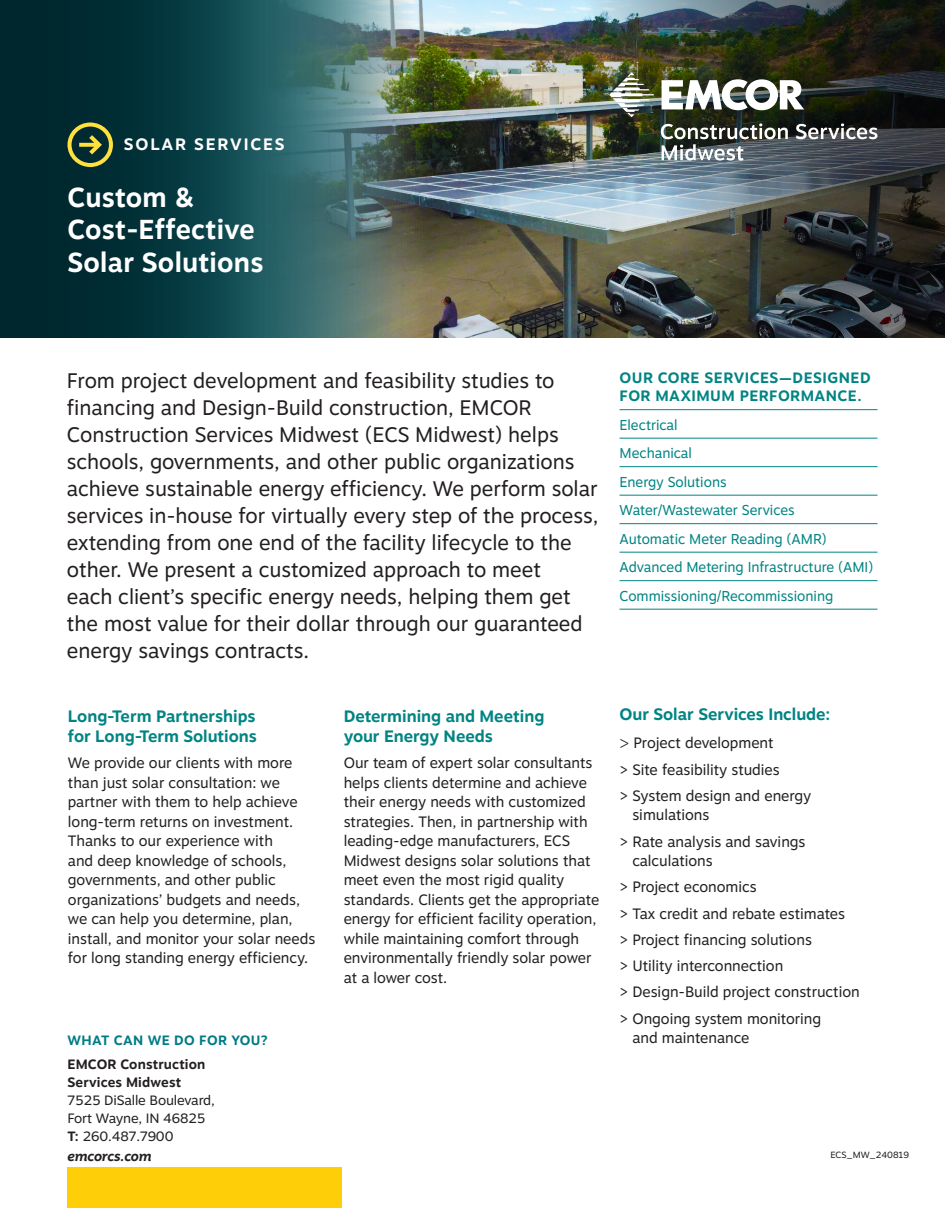
<style>
.page{position:relative;width:945px;height:1215px;background:#fff}
.page>*{position:absolute;margin:0;border:0;box-sizing:border-box;transform-origin:0 0}
.Headline{font:700 27.3px/32.2px "Motiva Sans";letter-spacing:.01em;color:#fff}
.Headline-2{font:21px/27px "Motiva Sans";color:#231f20}
.t1{font:700 16.5px/19.8px "Motiva Sans";color:#008483}
.Insert_Title{font:700 16.5px "Motiva Sans";letter-spacing:.11em;color:#fff}
.t2{font:15px/19.5px "Motiva Sans";color:#231f20}
.Bullet_copy{font:700 15px/18px "Motiva Sans";letter-spacing:.03em;color:#008483}
.Bullet_copy-2{font:14.25px "Motiva Sans";color:#008483;scale:.96 1}
.Bullet_copy-3{font:13.5px/18px "Motiva Sans";letter-spacing:-.01em;color:#231f20}
.Bullet_copy-4{font:700 13.5px/18px "Motiva Sans";letter-spacing:.01em;color:#231f20}
.Bullet_copy-5{font:700 13.5px "Motiva Sans";letter-spacing:.03em;color:#007b85}
.Bullet_copy-6{font:italic 700 13.5px "Motiva Sans";letter-spacing:-.015em;color:#231f20}
.t3{font:9px "Motiva Sans";letter-spacing:-.01em;color:#231f20}
.s1{font-family:"Minion Pro";font-size:18px}
.s2{font-weight:700}
</style>
<div class="page">
<img style="left:472px;top:0;width:111px;height:338px">
<img style="left:0;top:0;width:472px;height:338px">
<svg style="left:67px;top:123px;width:46px;height:44px;background:#556635"></svg>
<img style="left:583px;top:0;width:362px;height:338px">
<hr style="left:620px;top:409px;width:258px;height:1px;background:#008483">
<hr style="left:620px;top:438px;width:258px;height:1px;background:#008483">
<hr style="left:620px;top:466px;width:258px;height:1px;background:#008483">
<hr style="left:620px;top:495px;width:258px;height:1px;background:#008483">
<hr style="left:620px;top:523px;width:258px;height:1px;background:#008483">
<hr style="left:620px;top:552px;width:258px;height:1px;background:#008483">
<hr style="left:620px;top:580px;width:258px;height:1px;background:#008483">
<hr style="left:620px;top:609px;width:258px;height:1px;background:#008483">
<svg style="left:796px;top:123px;width:81px;height:16px"></svg>
<img style="left:661px;top:123px;width:127px;height:38px">
<svg style="left:662px;top:79px;width:142px;height:31px"></svg>
<img style="left:609px;top:72px;width:45px;height:45px">
<div style="left:68px;top:1168px;width:274px;height:40px;background:#fece08"></div>
<p class="Insert_Title" style="left:124px;top:132px;width:162px">SOLAR SERVICES</p>
<p class="Headline" style="left:68px;top:181px;width:197px">Custom &amp;<br>Cost-Effective<br>Solar Solutions</p>
<p class="Headline-2" style="left:67px;top:367px;width:533px">From project development and feasibility studies to financing and Design-Build construction, EMCOR Construction Services Midwest (ECS Midwest) helps schools, governments, and other public organizations achieve sustainable energy efficiency. We perform solar services in-house for virtually every step of the process, extending from one end of the facility lifecycle to the other. We present a customized approach to meet<br>each client’s specific energy needs, helping them get the most value for their dollar through our guaranteed energy savings contracts.</p>
<p class="t1" style="left:68px;top:706px;width:190px">Long-Term Partnerships for Long-Term Solutions</p>
<p class="t2" style="left:68px;top:753px;width:249px">We provide our clients with more than just solar consultation: we partner with them to help achieve long-term returns on investment.<br>Thanks to our experience with<br>and deep knowledge of schools, governments, and other public organizations’ budgets and needs, we can help you determine, plan, install, and monitor your solar needs for long standing energy efficiency.</p>
<p class="t1" style="left:344px;top:706px;width:202px">Determining and Meeting your Energy Needs</p>
<p class="t2" style="left:344px;top:753px;width:257px">Our team of expert solar consultants helps clients determine and achieve their energy needs with customized strategies. Then, in partnership with leading-edge manufacturers, ECS Midwest designs solar solutions that meet even the most rigid quality standards. Clients get the appropriate energy for efficient facility operation, while maintaining comfort through environmentally friendly solar power at a lower cost.</p>
<p class="Bullet_copy" style="left:620px;top:369px;width:253px">OUR CORE SERVICES—DESIGNED<br>FOR MAXIMUM PERFORMANCE.</p>
<p class="Bullet_copy-2" style="left:620px;top:414px;width:62px">Electrical</p>
<p class="Bullet_copy-2" style="left:620px;top:443px;width:77px">Mechanical</p>
<p class="Bullet_copy-2" style="left:620px;top:471px;width:113px">Energy Solutions</p>
<p class="Bullet_copy-2" style="left:620px;top:500px;width:184px">Water/Wastewater Services</p>
<p class="Bullet_copy-2" style="left:620px;top:528px;width:217px">Automatic Meter Reading (AMR)</p>
<p class="Bullet_copy-2" style="left:620px;top:557px;width:266px">Advanced Metering Infrastructure (AMI)</p>
<p class="Bullet_copy-2" style="left:620px;top:585px;width:224px">Commissioning/Recommissioning</p>
<p class="t1" style="left:620px;top:704px;width:212px">Our Solar Services Include:</p>
<p class="t2" style="left:620px;top:733px;width:156px"><span class="s1">&gt;</span> Project development</p>
<p class="t2" style="left:620px;top:759px;width:162px">&gt; Site feasibility studies</p>
<p class="t2" style="left:632px;top:785px;width:180px;text-indent:-13px">&gt; System design and energy simulations</p>
<p class="t2" style="left:632px;top:831px;width:175px;text-indent:-13px">&gt; Rate analysis and savings calculations</p>
<p class="t2" style="left:620px;top:877px;width:139px">&gt; Project economics</p>
<p class="t2" style="left:620px;top:903px;width:227px">&gt; Tax credit and rebate estimates</p>
<p class="t2" style="left:620px;top:929px;width:194px">&gt; Project financing solutions</p>
<p class="t2" style="left:620px;top:956px;width:165px">&gt; Utility interconnection</p>
<p class="t2" style="left:620px;top:982px;width:242px">&gt; Design-Build project construction</p>
<p class="t2" style="left:620px;top:1008px;width:203px">&gt; Ongoing system monitoring</p>
<p class="Bullet_copy-5" style="left:68px;top:1030px;width:202px">WHAT CAN WE DO FOR YOU?</p>
<p class="t2" style="left:632px;top:1028px;width:119px">and maintenance</p>
<p class="Bullet_copy-4" style="left:68px;top:1055px;width:139px">EMCOR Construction<br>Services Midwest</p>
<p class="Bullet_copy-3" style="left:68px;top:1091px;width:149px">7525 DiSalle Boulevard,<br>Fort Wayne, IN 46825<br><span class="s2">T:</span> 260.487.7900</p>
<p class="Bullet_copy-6" style="left:68px;top:1146px;width:86px">emcorcs.com</p>
<p class="t3" style="left:830px;top:1148px;width:80px">ECS_MW_240819</p>
</div>
